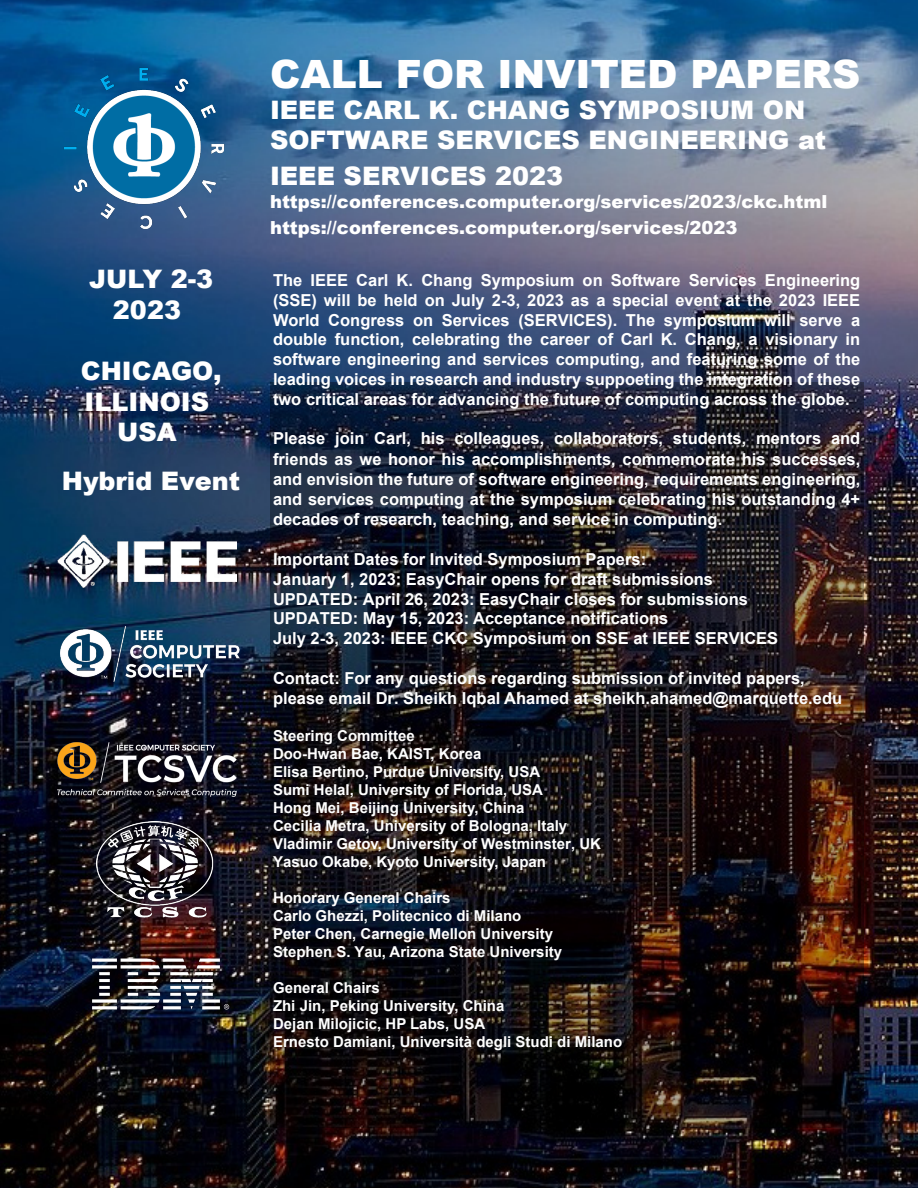
<style>
.page{position:relative;width:918px;height:1188px;background:#fff}
.page>*{position:absolute;margin:0;border:0;box-sizing:border-box;transform-origin:0 0}
.t1{font:900 39px "Arial";color:#fff}
.t2{font:900 25.5px/30.6px "Arial";color:#fff;text-align:center}
.t3{font:900 25.5px "Arial";color:#fff}
.t4{font:900 18px/25.8px "Arial";color:#fff}
.t5{font:700 16.5px/19.8px "Arial";color:#fff;text-align:justify}
.t6{font:700 15px/18px "Arial";color:#fff}
.s1{font-style:inherit}
</style>
<div class="page">
<img style="left:0;top:0;width:918px;height:1188px">
<img style="left:54px;top:58px;width:180px;height:180px">
<img style="left:57px;top:743px;width:180px;height:53px">
<img style="left:96px;top:821px;width:120px;height:87px">
<img style="left:60px;top:626px;width:180px;height:56px">
<img style="left:57px;top:534px;width:180px;height:54px">
<img style="left:41px;top:908px;width:229px;height:152px">
<img style="left:270px;top:382px;width:594px;height:746px">
<p class="t2" style="left:89px;top:263px;width:126px">JULY 2-3<br>2023</p>
<p class="t2" style="left:81px;top:355px;width:142px">CHICAGO,<br>ILLINOIS<br>USA</p>
<h2 class="t3" style="left:62px;top:463px;width:180px">Hybrid Event</h2>
<p class="t1" style="left:270px;top:46px;width:592px">CALL FOR INVITED PAPERS</p>
<p class="t2" style="left:270px;top:93px;width:558px;text-align:left">IEEE CARL K. CHANG SYMPOSIUM ON<br>SOFTWARE SERVICES ENGINEERING at</p>
<p class="t2" style="left:270px;top:160px;width:295px">IEEE SERVICES 2023</p>
<p class="t4" style="left:270px;top:188px;width:559px">https://conferences.computer.org/<span class="s1">services/</span>2023<span class="s1">/ckc.html </span>https://conferences.computer.org/services/2023</p>
<p class="t5" style="left:273px;top:271px;width:589px">The IEEE Carl K. Chang Symposium on Software Services Engineering (SSE) will be held on July 2-3, 2023 as a special event at the 2023 IEEE World Congress on Services (SERVICES). The symposium will serve a double function, celebrating the career of Carl K. Chang, a visionary in software engineering and services computing, and featuring some of the leading voices in research and industry suppoeting the integration of these two critical areas for advancing the future of computing across the globe.</p>
<p class="t5" style="left:273px;top:429px;width:589px;line-height:20.2px">Please join Carl, his colleagues, collaborators, students, mentors and friends as we honor his accomplishments, commemorate his successes, and envision the future of software engineering, requirements engineering, and services computing at the symposium celebrating his outstanding 4+ decades of research, teaching, and service in computing.</p>
<p class="t5" style="left:273px;top:550px;width:507px;text-align:left">Important Dates for Invited Symposium Papers:<br>January 1, 2023: Easy<span class="s1">C</span>hair opens for draft submissions UPDATED: April 26, 2023: Easy<span class="s1">C</span>hair closes for submissions UPDATED: May 15, 2023: Acceptance notifications<br>July 2-3, 2023: IEEE CKC Symposium on SSE at IEEE SERVICES</p>
<p class="t5" style="left:273px;top:669px;width:571px">Contact: For any questions regarding submission of invited papers, please email Dr. Sheikh Iqbal Ahamed at sheikh.ahamed@marquette.edu</p>
<p class="t6" style="left:273px;top:728px;width:330px">Steering Committee<br>Doo-Hwan Bae, KAIST, Korea<br>Elisa Bertino, Purdue University, USA<br>Sumi Helal, University of Florida, USA<br>Hong Mei, Beijing University, China<br>Cecilia Metra, University of Bologna, Italy Vladimir Getov, University of Westminster, UK Yasuo Okabe, Kyoto University, Japan</p>
<p class="t6" style="left:273px;top:890px;width:291px">Honorary General Chairs<br>Carlo Ghezzi, Politecnico di Milano Peter Chen, Carnegie Mellon University Stephen S. Yau, Arizona State University</p>
<p class="t6" style="left:273px;top:980px;width:351px">General Chairs<br>Zhi Jin, Peking University, China<br>Dejan Milojicic, HP Labs, USA<br>Ernesto Damiani, Università degli Studi di Milano</p>
</div>
